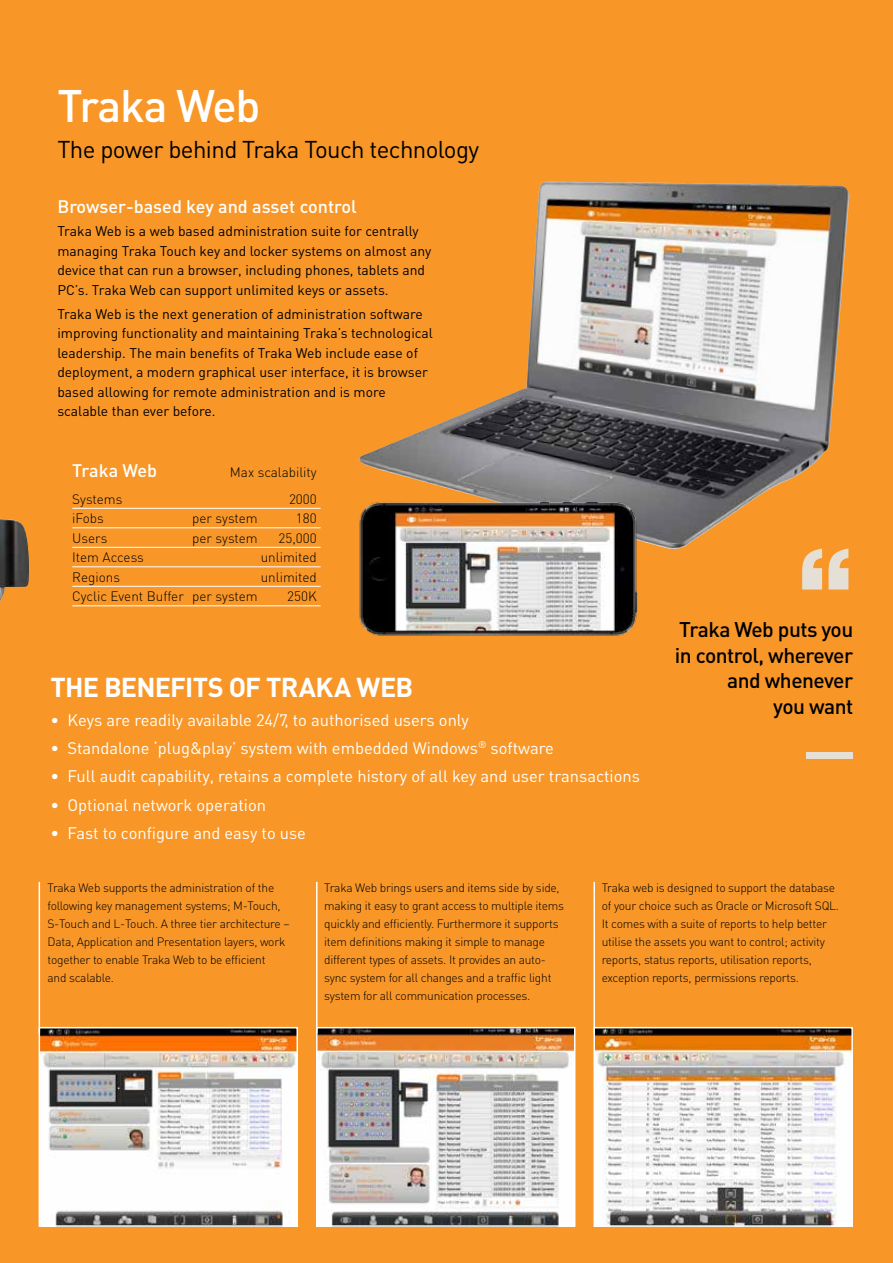
<style>
.page{position:relative;width:893px;height:1263px;background:#f89728}
.page>*{position:absolute;margin:0;border:0;box-sizing:border-box;transform-origin:0 0}
.t1{font:900 108px "Helvetica Neue";color:#e5dfd6}
.t2{font:700 78px "DIN";color:#e5dfd6}
.t3{font:500 45px "DIN";letter-spacing:-.03em;color:#fff}
.t4{font:700 27px "DIN";letter-spacing:-.03em;color:#fff}
.t5{font:24px "DIN";letter-spacing:-.025em;color:#000}
.t6{font:500 21px/25.5px "DIN";letter-spacing:-.025em;color:#000;text-align:right}
.t7{font:500 18px "DIN";color:#fff}
.t8{font:16.5px "DIN";color:#fff}
.t9{font:13.8px/19.5px "DIN";color:#000}
.t10{font:300 13.5px "DIN";color:#000}
.t11{font:300 12px/18px "DIN";letter-spacing:-.02em;color:#000}
</style>
<div class="page">
<img style="left:0;top:519px;width:29px;height:82px">
<hr style="left:72px;top:508px;width:249px;height:1px;background:#fff">
<hr style="left:72px;top:527px;width:249px;height:1px;background:#fff">
<hr style="left:72px;top:547px;width:249px;height:1px;background:#fff">
<hr style="left:72px;top:566px;width:249px;height:1px;background:#fff">
<hr style="left:72px;top:586px;width:249px;height:1px;background:#fff">
<hr style="left:72px;top:605px;width:249px;height:1px;background:#fff">
<img style="left:358px;top:182px;width:491px;height:367px">
<img style="left:42px;top:1030px;width:253px;height:194px">
<div style="left:39px;top:1027px;width:259px;height:200px;border:2px solid #fff"></div>
<img style="left:319px;top:1030px;width:253px;height:194px">
<div style="left:316px;top:1027px;width:259px;height:200px;border:2px solid #fff"></div>
<img style="left:596px;top:1030px;width:254px;height:194px">
<div style="left:593px;top:1027px;width:260px;height:200px;border:2px solid #fff"></div>
<hr style="left:39px;top:882px;width:1px;height:151px;background:#fff">
<hr style="left:316px;top:882px;width:2px;height:151px;background:#fff">
<hr style="left:593px;top:882px;width:2px;height:151px;background:#fff">
<img style="left:358px;top:496px;width:284px;height:140px">
<h3 class="t3" style="left:57px;top:77px;width:205px">Traka Web</h3>
<h3 class="t5" style="left:57px;top:135px;width:423px">The power behind Traka Touch technology</h3>
<h3 class="t7" style="left:57px;top:195px;width:301px">Browser-based key and asset control</h3>
<p class="t9" style="left:57px;top:221px;width:376px">Traka Web is a web based administration suite for centrally managing Traka Touch key and locker systems on almost any device that can run a browser, including phones, tablets and PC’s. Traka Web can support unlimited keys or assets.</p>
<p class="t9" style="left:57px;top:304px;width:377px">Traka Web is the next generation of administration software improving functionality and maintaining Traka’s technological leadership. The main benefits of Traka Web include ease of deployment, a modern graphical user interface, it is browser based allowing for remote administration and is more scalable than ever before.</p>
<h3 class="t7" style="left:72px;top:459px;width:86px">Traka Web</h3>
<p class="t10" style="left:230px;top:464px;width:88px">Max scalability</p>
<p class="t10" style="left:72px;top:490px;width:52px">Systems</p>
<p class="t10" style="left:289px;top:490px;width:29px">2000</p>
<p class="t10" style="left:72px;top:510px;width:33px">iFobs</p>
<p class="t10" style="left:192px;top:510px;width:67px">per system</p>
<p class="t10" style="left:296px;top:510px;width:22px">180</p>
<p class="t10" style="left:72px;top:529px;width:37px">Users</p>
<p class="t10" style="left:192px;top:529px;width:67px">per system</p>
<p class="t10" style="left:279px;top:529px;width:40px">25,000</p>
<p class="t10" style="left:72px;top:549px;width:73px">Item Access</p>
<p class="t10" style="left:261px;top:549px;width:58px">unlimited</p>
<p class="t10" style="left:72px;top:568px;width:49px">Regions</p>
<p class="t10" style="left:261px;top:568px;width:58px">unlimited</p>
<p class="t10" style="left:72px;top:588px;width:187px">Cyclic Event Buffer per system</p>
<p class="t10" style="left:287px;top:588px;width:31px">250K</p>
<h3 class="t4" style="left:50px;top:670px;width:364px">THE BENEFITS OF TRAKA WEB</h3>
<h3 class="t8" style="left:50px;top:709px;width:420px">• Keys are readily available 24/7, to authorised users only</h3>
<h3 class="t8" style="left:50px;top:738px;width:505px">• Standalone ‘plug&amp;play’ system with embedded Windows<sup>®</sup> software</h3>
<h3 class="t8" style="left:50px;top:766px;width:591px">• Full audit capability, retains a complete history of all key and user transactions</h3>
<h3 class="t8" style="left:50px;top:794px;width:217px">• Optional network operation</h3>
<h3 class="t8" style="left:50px;top:822px;width:257px">• Fast to configure and easy to use</h3>
<h1 class="t1" style="left:797px;top:523px;width:58px">“</h1>
<h3 class="t6" style="left:679px;top:616px;width:176px">Traka Web puts you</h3>
<h3 class="t6" style="left:675px;top:642px;width:180px">in control, wherever and whenever<br>you want</h3>
<h2 class="t2" style="left:806px;top:666px;width:48px">_</h2>
<p class="t11" style="left:48px;top:878px;width:243px">Traka Web supports the administration of the following key management systems; M-Touch, S-Touch and L-Touch. A three tier architecture – Data, Application and Presentation layers, work together to enable Traka Web to be efficient<br>and scalable.</p>
<p class="t11" style="left:324px;top:878px;width:241px">Traka Web brings users and items side by side, making it easy to grant access to multiple items quickly and efficiently. Furthermore it supports item definitions making it simple to manage different types of assets. It provides an auto&shy;sync system for all changes and a traffic light system for all communication processes.</p>
<p class="t11" style="left:602px;top:878px;width:239px">Traka web is designed to support the database of your choice such as Oracle or Microsoft SQL.<br>It comes with a suite of reports to help better utilise the assets you want to control; activity reports, status reports, utilisation reports, exception reports, permissions reports.</p>
</div>
